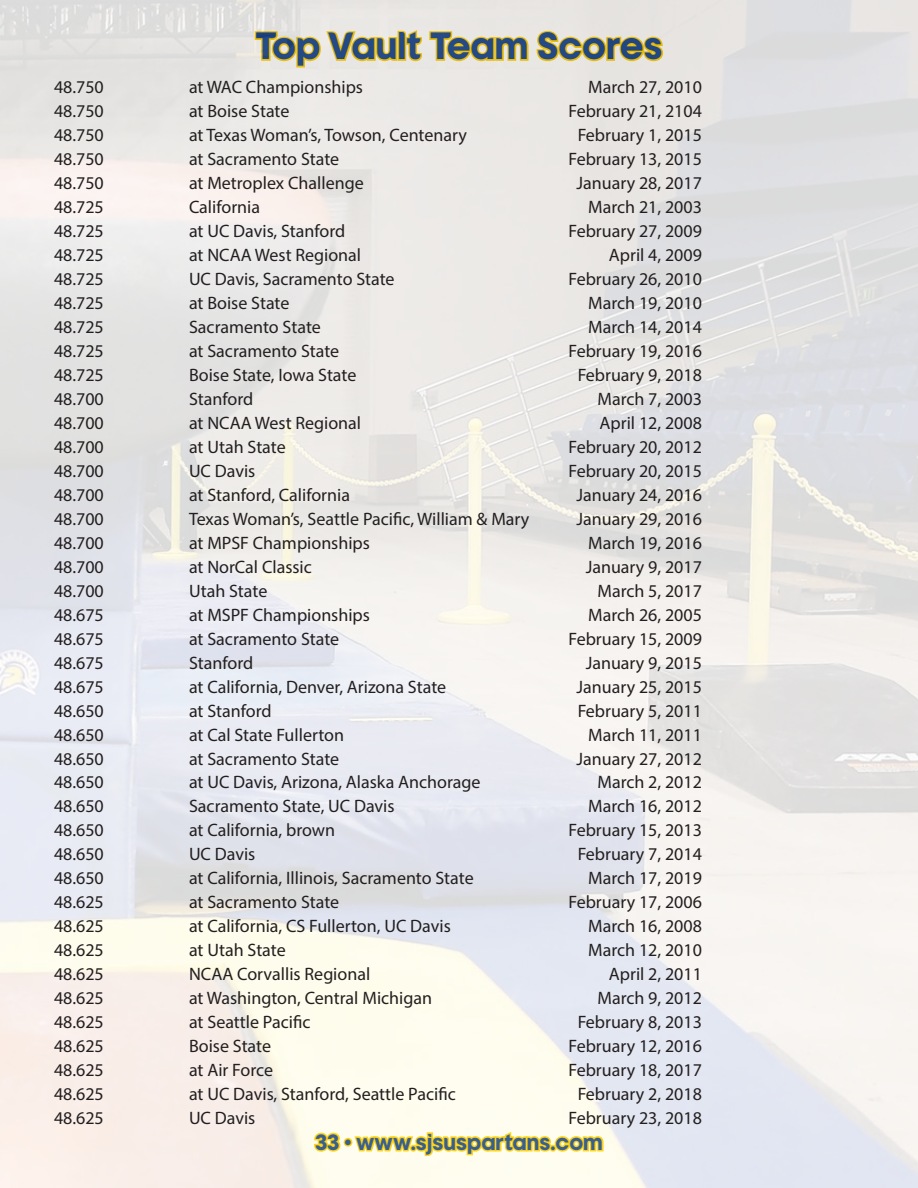
<style>
.page{position:relative;width:918px;height:1188px;background:#fff}
.page>*{position:absolute;margin:0;border:0;box-sizing:border-box;transform-origin:0 0}
.t1{font:36px "SJSU Pride AP Bold 370";color:#18468d}
.t2{font:21px "SJSU Pride AP Bold 370";color:#18468d}
.t3{font:18px "Myriad Pro";color:#231f20}
</style>
<div class="page">
<img style="left:0;top:0;width:918px;height:1188px">
<h1 class="t1" style="left:255px;top:30px;width:409px">Top Vault Team Scores</h1>
<p class="t3" style="left:54px;top:76px;width:51px">48.750</p>
<p class="t3" style="left:189px;top:76px;width:176px">at WAC Championships</p>
<p class="t3" style="left:588px;top:76px;width:115px">March 27, 2010</p>
<p class="t3" style="left:54px;top:100px;width:51px">48.750</p>
<p class="t3" style="left:189px;top:100px;width:102px">at Boise State</p>
<p class="t3" style="left:568px;top:100px;width:135px">February 21, 2104</p>
<p class="t3" style="left:54px;top:124px;width:51px">48.750</p>
<p class="t3" style="left:189px;top:124px;width:279px">at Texas Woman’s, Towson, Centenary</p>
<p class="t3" style="left:578px;top:124px;width:126px">February 1, 2015</p>
<p class="t3" style="left:54px;top:148px;width:51px">48.750</p>
<p class="t3" style="left:189px;top:148px;width:152px">at Sacramento State</p>
<p class="t3" style="left:568px;top:148px;width:135px">February 13, 2015</p>
<p class="t3" style="left:54px;top:172px;width:51px">48.750</p>
<p class="t3" style="left:189px;top:172px;width:176px">at Metroplex Challenge</p>
<p class="t3" style="left:577px;top:172px;width:127px">January 28, 2017</p>
<p class="t3" style="left:54px;top:196px;width:51px">48.725</p>
<p class="t3" style="left:189px;top:196px;width:73px">California</p>
<p class="t3" style="left:588px;top:196px;width:115px">March 21, 2003</p>
<p class="t3" style="left:54px;top:219px;width:51px">48.725</p>
<p class="t3" style="left:189px;top:219px;width:158px">at UC Davis, Stanford</p>
<p class="t3" style="left:568px;top:219px;width:135px">February 27, 2009</p>
<p class="t3" style="left:54px;top:243px;width:51px">48.725</p>
<p class="t3" style="left:189px;top:243px;width:174px">at NCAA West Regional</p>
<p class="t3" style="left:609px;top:243px;width:95px">April 4, 2009</p>
<p class="t3" style="left:54px;top:267px;width:51px">48.725</p>
<p class="t3" style="left:189px;top:267px;width:207px">UC Davis, Sacramento State</p>
<p class="t3" style="left:568px;top:267px;width:135px">February 26, 2010</p>
<p class="t3" style="left:54px;top:291px;width:51px">48.725</p>
<p class="t3" style="left:189px;top:291px;width:102px">at Boise State</p>
<p class="t3" style="left:588px;top:291px;width:115px">March 19, 2010</p>
<p class="t3" style="left:54px;top:315px;width:51px">48.725</p>
<p class="t3" style="left:189px;top:315px;width:133px">Sacramento State</p>
<p class="t3" style="left:588px;top:315px;width:115px">March 14, 2014</p>
<p class="t3" style="left:54px;top:339px;width:51px">48.725</p>
<p class="t3" style="left:189px;top:339px;width:152px">at Sacramento State</p>
<p class="t3" style="left:568px;top:339px;width:135px">February 19, 2016</p>
<p class="t3" style="left:54px;top:363px;width:51px">48.725</p>
<p class="t3" style="left:189px;top:363px;width:169px">Boise State, Iowa State</p>
<p class="t3" style="left:578px;top:363px;width:126px">February 9, 2018</p>
<p class="t3" style="left:54px;top:387px;width:51px">48.700</p>
<p class="t3" style="left:189px;top:387px;width:66px">Stanford</p>
<p class="t3" style="left:597px;top:387px;width:106px">March 7, 2003</p>
<p class="t3" style="left:54px;top:411px;width:51px">48.700</p>
<p class="t3" style="left:189px;top:411px;width:174px">at NCAA West Regional</p>
<p class="t3" style="left:600px;top:411px;width:104px">April 12, 2008</p>
<p class="t3" style="left:54px;top:435px;width:51px">48.700</p>
<p class="t3" style="left:189px;top:435px;width:98px">at Utah State</p>
<p class="t3" style="left:568px;top:435px;width:135px">February 20, 2012</p>
<p class="t3" style="left:54px;top:459px;width:51px">48.700</p>
<p class="t3" style="left:189px;top:459px;width:68px">UC Davis</p>
<p class="t3" style="left:568px;top:459px;width:135px">February 20, 2015</p>
<p class="t3" style="left:54px;top:483px;width:51px">48.700</p>
<p class="t3" style="left:189px;top:483px;width:163px">at Stanford, California</p>
<p class="t3" style="left:577px;top:483px;width:127px">January 24, 2016</p>
<p class="t3" style="left:54px;top:507px;width:51px">48.700</p>
<p class="t3" style="left:189px;top:507px;width:342px">Texas Woman’s, Seattle Pacific, William &amp; Mary</p>
<p class="t3" style="left:577px;top:507px;width:127px">January 29, 2016</p>
<p class="t3" style="left:54px;top:531px;width:51px">48.700</p>
<p class="t3" style="left:189px;top:531px;width:183px">at MPSF Championships</p>
<p class="t3" style="left:588px;top:531px;width:115px">March 19, 2016</p>
<p class="t3" style="left:54px;top:555px;width:51px">48.700</p>
<p class="t3" style="left:189px;top:555px;width:124px">at NorCal Classic</p>
<p class="t3" style="left:586px;top:555px;width:118px">January 9, 2017</p>
<p class="t3" style="left:54px;top:579px;width:51px">48.700</p>
<p class="t3" style="left:189px;top:579px;width:80px">Utah State</p>
<p class="t3" style="left:597px;top:579px;width:106px">March 5, 2017</p>
<p class="t3" style="left:54px;top:603px;width:51px">48.675</p>
<p class="t3" style="left:189px;top:603px;width:183px">at MSPF Championships</p>
<p class="t3" style="left:588px;top:603px;width:115px">March 26, 2005</p>
<p class="t3" style="left:54px;top:627px;width:51px">48.675</p>
<p class="t3" style="left:189px;top:627px;width:152px">at Sacramento State</p>
<p class="t3" style="left:568px;top:627px;width:135px">February 15, 2009</p>
<p class="t3" style="left:54px;top:651px;width:51px">48.675</p>
<p class="t3" style="left:189px;top:651px;width:66px">Stanford</p>
<p class="t3" style="left:586px;top:651px;width:118px">January 9, 2015</p>
<p class="t3" style="left:54px;top:675px;width:51px">48.675</p>
<p class="t3" style="left:189px;top:675px;width:259px">at California, Denver, Arizona State</p>
<p class="t3" style="left:577px;top:675px;width:127px">January 25, 2015</p>
<p class="t3" style="left:54px;top:699px;width:51px">48.650</p>
<p class="t3" style="left:189px;top:699px;width:84px">at Stanford</p>
<p class="t3" style="left:578px;top:699px;width:126px">February 5, 2011</p>
<p class="t3" style="left:54px;top:723px;width:51px">48.650</p>
<p class="t3" style="left:189px;top:723px;width:157px">at Cal State Fullerton</p>
<p class="t3" style="left:588px;top:723px;width:115px">March 11, 2011</p>
<p class="t3" style="left:54px;top:747px;width:51px">48.650</p>
<p class="t3" style="left:189px;top:747px;width:152px">at Sacramento State</p>
<p class="t3" style="left:577px;top:747px;width:127px">January 27, 2012</p>
<p class="t3" style="left:54px;top:771px;width:51px">48.650</p>
<p class="t3" style="left:189px;top:771px;width:293px">at UC Davis, Arizona, Alaska Anchorage</p>
<p class="t3" style="left:597px;top:771px;width:106px">March 2, 2012</p>
<p class="t3" style="left:54px;top:795px;width:51px">48.650</p>
<p class="t3" style="left:189px;top:795px;width:207px">Sacramento State, UC Davis</p>
<p class="t3" style="left:588px;top:795px;width:115px">March 16, 2012</p>
<p class="t3" style="left:54px;top:819px;width:51px">48.650</p>
<p class="t3" style="left:189px;top:819px;width:148px">at California, brown</p>
<p class="t3" style="left:568px;top:819px;width:135px">February 15, 2013</p>
<p class="t3" style="left:54px;top:843px;width:51px">48.650</p>
<p class="t3" style="left:189px;top:843px;width:68px">UC Davis</p>
<p class="t3" style="left:578px;top:843px;width:126px">February 7, 2014</p>
<p class="t3" style="left:54px;top:867px;width:51px">48.650</p>
<p class="t3" style="left:189px;top:867px;width:286px">at California, Illinois, Sacramento State</p>
<p class="t3" style="left:588px;top:867px;width:115px">March 17, 2019</p>
<p class="t3" style="left:54px;top:891px;width:51px">48.625</p>
<p class="t3" style="left:189px;top:891px;width:152px">at Sacramento State</p>
<p class="t3" style="left:568px;top:891px;width:135px">February 17, 2006</p>
<p class="t3" style="left:54px;top:915px;width:51px">48.625</p>
<p class="t3" style="left:189px;top:915px;width:263px">at California, CS Fullerton, UC Davis</p>
<p class="t3" style="left:588px;top:915px;width:115px">March 16, 2008</p>
<p class="t3" style="left:54px;top:939px;width:51px">48.625</p>
<p class="t3" style="left:189px;top:939px;width:98px">at Utah State</p>
<p class="t3" style="left:588px;top:939px;width:115px">March 12, 2010</p>
<p class="t3" style="left:54px;top:963px;width:51px">48.625</p>
<p class="t3" style="left:189px;top:963px;width:183px">NCAA Corvallis Regional</p>
<p class="t3" style="left:609px;top:963px;width:95px">April 2, 2011</p>
<p class="t3" style="left:54px;top:987px;width:51px">48.625</p>
<p class="t3" style="left:189px;top:987px;width:245px">at Washington, Central Michigan</p>
<p class="t3" style="left:597px;top:987px;width:106px">March 9, 2012</p>
<p class="t3" style="left:54px;top:1011px;width:51px">48.625</p>
<p class="t3" style="left:189px;top:1011px;width:123px">at Seattle Pacific</p>
<p class="t3" style="left:578px;top:1011px;width:126px">February 8, 2013</p>
<p class="t3" style="left:54px;top:1035px;width:51px">48.625</p>
<p class="t3" style="left:189px;top:1035px;width:84px">Boise State</p>
<p class="t3" style="left:568px;top:1035px;width:135px">February 12, 2016</p>
<p class="t3" style="left:54px;top:1059px;width:51px">48.625</p>
<p class="t3" style="left:189px;top:1059px;width:86px">at Air Force</p>
<p class="t3" style="left:568px;top:1059px;width:135px">February 18, 2017</p>
<p class="t3" style="left:54px;top:1083px;width:51px">48.625</p>
<p class="t3" style="left:189px;top:1083px;width:268px">at UC Davis, Stanford, Seattle Pacific</p>
<p class="t3" style="left:578px;top:1083px;width:126px">February 2, 2018</p>
<p class="t3" style="left:54px;top:1107px;width:51px">48.625</p>
<p class="t3" style="left:189px;top:1107px;width:68px">UC Davis</p>
<p class="t3" style="left:568px;top:1107px;width:135px">February 23, 2018</p>
<p class="t2" style="left:315px;top:1133px;width:289px">33 • www.sjsuspartans.com</p>
</div>
